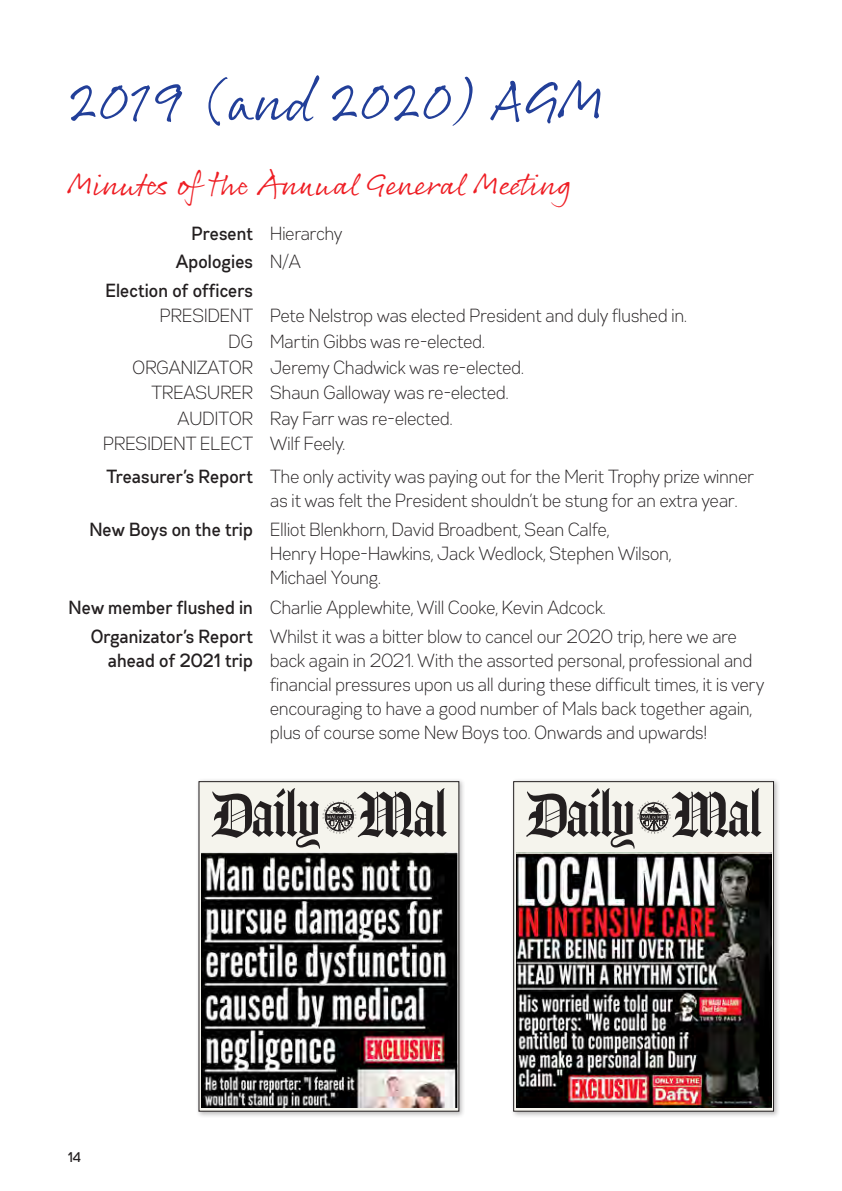
<style>
.page{position:relative;width:842px;height:1191px;background:#fff}
.page>*{position:absolute;margin:0;border:0;box-sizing:border-box;transform-origin:0 0}
.t1{font:61px "Amador";letter-spacing:-.02em;color:#231f20}
.t2{font:60px "Rollerscript Smooth";letter-spacing:-.01em;color:#223f99}
.t3{font:32px "Rollerscript Smooth";color:#ee1d23}
.t4{font:19px/24px "Gabriel Sans Cond Light";color:#231f20}
.t5{font:19px/24px "Gabriel Sans Cond Medium";color:#231f20;text-align:right}
.t6{font:14px "Gabriel Sans Cond Medium";color:#231f20}
</style>
<div class="page">
<div style="left:511px;top:778px;width:269px;height:339px;background:#231f20;opacity:.3"></div>
<div style="left:514px;top:781px;width:259px;height:330px;background:#f5f4ed"></div>
<div style="left:513px;top:781px;width:261px;height:330px;border:1px solid #231f20"></div>
<img style="left:516px;top:853px;width:256px;height:254px">
<svg style="left:637px;top:800px;width:34px;height:33px"></svg>
<div style="left:196px;top:778px;width:269px;height:339px;background:#231f20;opacity:.3"></div>
<div style="left:199px;top:781px;width:260px;height:330px;background:#f5f4ed"></div>
<img style="left:201px;top:853px;width:256px;height:254px">
<svg style="left:322px;top:800px;width:34px;height:33px"></svg>
<p class="t2" style="left:68px;top:63px;width:537px">2019 (and 2020) AGM</p>
<p class="t3" style="left:68px;top:164px;width:505px">Minutes of the Annual General Meeting</p>
<p class="t5" style="left:192px;top:221px;width:63px">Present</p>
<p class="t4" style="left:270px;top:222px;width:74px">Hierarchy</p>
<p class="t5" style="left:176px;top:250px;width:79px">Apologies</p>
<p class="t4" style="left:270px;top:250px;width:32px">N/A</p>
<p class="t5" style="left:106px;top:278px;width:149px">Election of officers</p>
<p class="t4" style="left:160px;top:304px;width:95px">PRESIDENT</p>
<p class="t4" style="left:270px;top:304px;width:418px">Pete Nelstrop was elected President and duly flushed in.</p>
<p class="t4" style="left:229px;top:330px;width:26px">DG</p>
<p class="t4" style="left:270px;top:330px;width:216px">Martin Gibbs was re-elected.</p>
<p class="t4" style="left:133px;top:355px;width:122px">ORGANIZATOR</p>
<p class="t4" style="left:270px;top:355px;width:255px">Jeremy Chadwick was re-elected.</p>
<p class="t4" style="left:152px;top:381px;width:103px">TREASURER</p>
<p class="t4" style="left:270px;top:381px;width:240px">Shaun Galloway was re-elected.</p>
<p class="t4" style="left:178px;top:407px;width:77px">AUDITOR</p>
<p class="t4" style="left:270px;top:407px;width:184px">Ray Farr was re-elected.</p>
<p class="t4" style="left:104px;top:432px;width:151px">PRESIDENT ELECT</p>
<p class="t4" style="left:270px;top:432px;width:77px">Wilf Feely.</p>
<p class="t5" style="left:107px;top:464px;width:148px">Treasurer’s Report</p>
<p class="t4" style="left:270px;top:464px;width:486px">The only activity was paying out for the Merit Trophy prize winner as it was felt the President shouldn’t be stung for an extra year.</p>
<p class="t5" style="left:90px;top:517px;width:165px">New Boys on the trip</p>
<p class="t4" style="left:270px;top:518px;width:403px">Elliot Blenkhorn, David Broadbent, Sean Calfe,<br>Henry Hope-Hawkins, Jack Wedlock, Stephen Wilson,<br>Michael Young.</p>
<p class="t5" style="left:69px;top:595px;width:186px">New member flushed in</p>
<p class="t4" style="left:270px;top:595px;width:337px">Charlie Applewhite, Will Cooke, Kevin Adcock.</p>
<p class="t5" style="left:91px;top:624px;width:164px">Organizator’s Report ahead of 2021 trip</p>
<p class="t4" style="left:270px;top:625px;width:496px">Whilst it was a bitter blow to cancel our 2020 trip, here we are back again in 2021. With the assorted personal, professional and financial pressures upon us all during these difficult times, it is very encouraging to have a good number of Mals back together again, plus of course some New Boys too. Onwards and upwards!</p>
<p class="t6" style="left:68px;top:1148px;width:15px">14</p>
<p class="t1" style="left:211px;top:779px;width:238px">Daily Mal</p>
<p class="t1" style="left:525px;top:779px;width:238px">Daily Mal</p>
</div>
